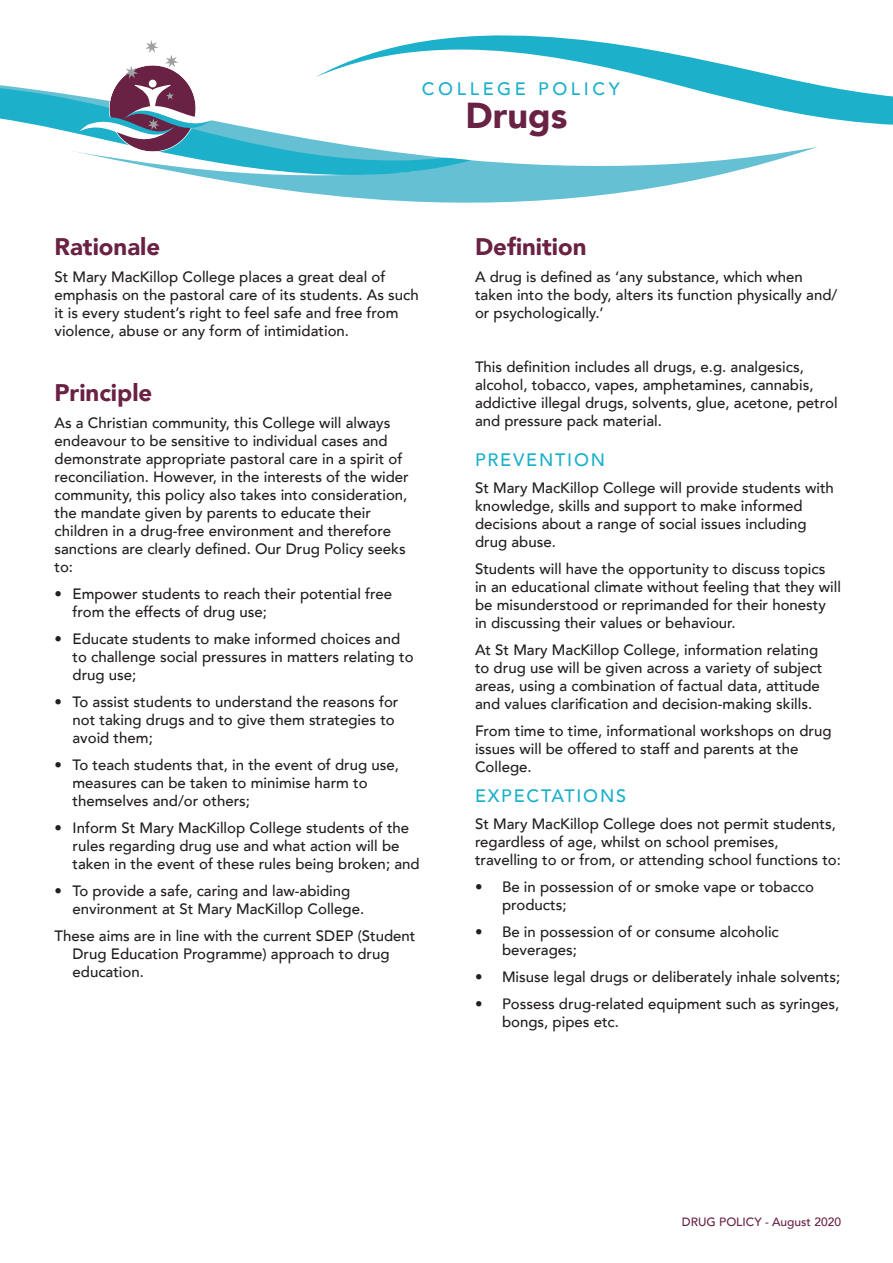
<style>
.page{position:relative;width:893px;height:1263px;background:#fff}
.page>*{position:absolute;margin:0;border:0;box-sizing:border-box;transform-origin:0 0}
.t1{font:900 36px "Avenir LT";color:#692244}
.Paragraph_Style{font:900 24px "Avenir LT";color:#692244}
.heading{font:900 24px "Avenir LT";color:#692244}
.Paragraph_Style_2{font:500 18px "Avenir LT";letter-spacing:.2em;color:#1cb0ca}
.Paragraph_Style_2-2{font:500 18px "Avenir LT";letter-spacing:.1em;color:#1cb0ca}
.subheading{font:500 18px "Avenir LT";letter-spacing:.1em;color:#1cb0ca}
.Paragraph_Style_2-3{font:500 15px/18px "Avenir LT";color:#231f20}
.Paragraph_Style-2{font:500 15px/18px "Avenir LT";color:#231f20}
.t2{font:500 12px "Avenir LT";color:#692244}
</style>
<div class="page">
<svg style="left:318px;top:147px;width:499px;height:56px"></svg>
<svg style="left:245px;top:147px;width:226px;height:47px;fill:#65c0d4"></svg>
<svg style="left:434px;top:35px;width:459px;height:90px"></svg>
<svg style="left:0;top:40px;width:458px;height:144px"></svg>
<p class="Paragraph_Style_2" style="left:422px;top:78px;width:199px">COLLEGE POLICY</p>
<p class="t1" style="left:466px;top:94px;width:103px">Drugs</p>
<p class="Paragraph_Style" style="left:55px;top:232px;width:107px">Rationale</p>
<p class="Paragraph_Style_2-3" style="left:55px;top:268px;width:366px">St Mary MacKillop College places a great deal of emphasis on the pastoral care of its students. As such it is every student’s right to feel safe and free from violence, abuse or any form of intimidation.</p>
<p class="heading" style="left:55px;top:378px;width:99px">Principle</p>
<p class="Paragraph_Style_2-3" style="left:55px;top:414px;width:356px">As a Christian community, this College will always endeavour to be sensitive to individual cases and demonstrate appropriate pastoral care in a spirit of reconciliation. However, in the interests of the wider community, this policy also takes into consideration, the mandate given by parents to educate their children in a drug-free environment and therefore sanctions are clearly defined. Our Drug Policy seeks to:</p>
<p class="Paragraph_Style-2" style="left:73px;top:585px;width:321px;text-indent:-18px">• Empower students to reach their potential free from the effects of drug use;</p>
<p class="Paragraph_Style-2" style="left:73px;top:630px;width:343px;text-indent:-18px">• Educate students to make informed choices and to challenge social pressures in matters relating to drug use;</p>
<p class="Paragraph_Style-2" style="left:73px;top:693px;width:327px;text-indent:-18px">• To assist students to understand the reasons for not taking drugs and to give them strategies to avoid them;</p>
<p class="Paragraph_Style-2" style="left:73px;top:756px;width:328px;text-indent:-18px">• To teach students that, in the event of drug use, measures can be taken to minimise harm to themselves and/or others;</p>
<p class="Paragraph_Style-2" style="left:73px;top:819px;width:349px;text-indent:-18px">• Inform St Mary MacKillop College students of the rules regarding drug use and what action will be taken in the event of these rules being broken; and</p>
<p class="Paragraph_Style-2" style="left:73px;top:882px;width:293px;text-indent:-18px">• To provide a safe, caring and law-abiding environment at St Mary MacKillop College.</p>
<p class="Paragraph_Style-2" style="left:73px;top:927px;width:344px;text-indent:-18px">These aims are in line with the current SDEP (Student<br>Drug Education Programme) approach to drug education.</p>
<p class="Paragraph_Style" style="left:475px;top:232px;width:113px">Definition</p>
<p class="Paragraph_Style_2-3" style="left:475px;top:268px;width:364px">A drug is defined as ‘any substance, which when taken into the body, alters its function physically and/ or psychologically.’</p>
<p class="Paragraph_Style_2-3" style="left:475px;top:358px;width:364px">This definition includes all drugs, e.g. analgesics, alcohol, tobacco, vapes, amphetamines, cannabis, addictive illegal drugs, solvents, glue, acetone, petrol and pressure pack material.</p>
<p class="subheading" style="left:475px;top:449px;width:132px">PREVENTION</p>
<p class="Paragraph_Style_2-3" style="left:475px;top:479px;width:360px">St Mary MacKillop College will provide students with knowledge, skills and support to make informed decisions about a range of social issues including drug abuse.</p>
<p class="Paragraph_Style_2-3" style="left:475px;top:560px;width:368px">Students will have the opportunity to discuss topics<br>in an educational climate without feeling that they will be misunderstood or reprimanded for their honesty in discussing their values or behaviour.</p>
<p class="Paragraph_Style_2-3" style="left:475px;top:641px;width:349px">At St Mary MacKillop College, information relating to drug use will be given across a variety of subject areas, using a combination of factual data, attitude and values clarification and decision-making skills.</p>
<p class="Paragraph_Style_2-3" style="left:475px;top:722px;width:358px">From time to time, informational workshops on drug issues will be offered to staff and parents at the<br>College.</p>
<p class="Paragraph_Style_2-2" style="left:475px;top:786px;width:153px">EXPECTATIONS</p>
<p class="Paragraph_Style_2-3" style="left:475px;top:815px;width:367px">St Mary MacKillop College does not permit students, regardless of age, whilst on school premises, travelling to or from, or attending school functions to:</p>
<p class="Paragraph_Style_2-3" style="left:502px;top:878px;width:313px;text-indent:-27px">• Be in possession of or smoke vape or tobacco products;</p>
<p class="Paragraph_Style_2-3" style="left:502px;top:923px;width:278px;text-indent:-27px">• Be in possession of or consume alcoholic beverages;</p>
<p class="Paragraph_Style_2-3" style="left:475px;top:968px;width:367px">• Misuse legal drugs or deliberately inhale solvents;</p>
<p class="Paragraph_Style_2-3" style="left:502px;top:995px;width:339px;text-indent:-27px">• Possess drug-related equipment such as syringes, bongs, pipes etc.</p>
<p class="t2" style="left:682px;top:1214px;width:161px">DRUG POLICY - August 2020</p>
</div>
